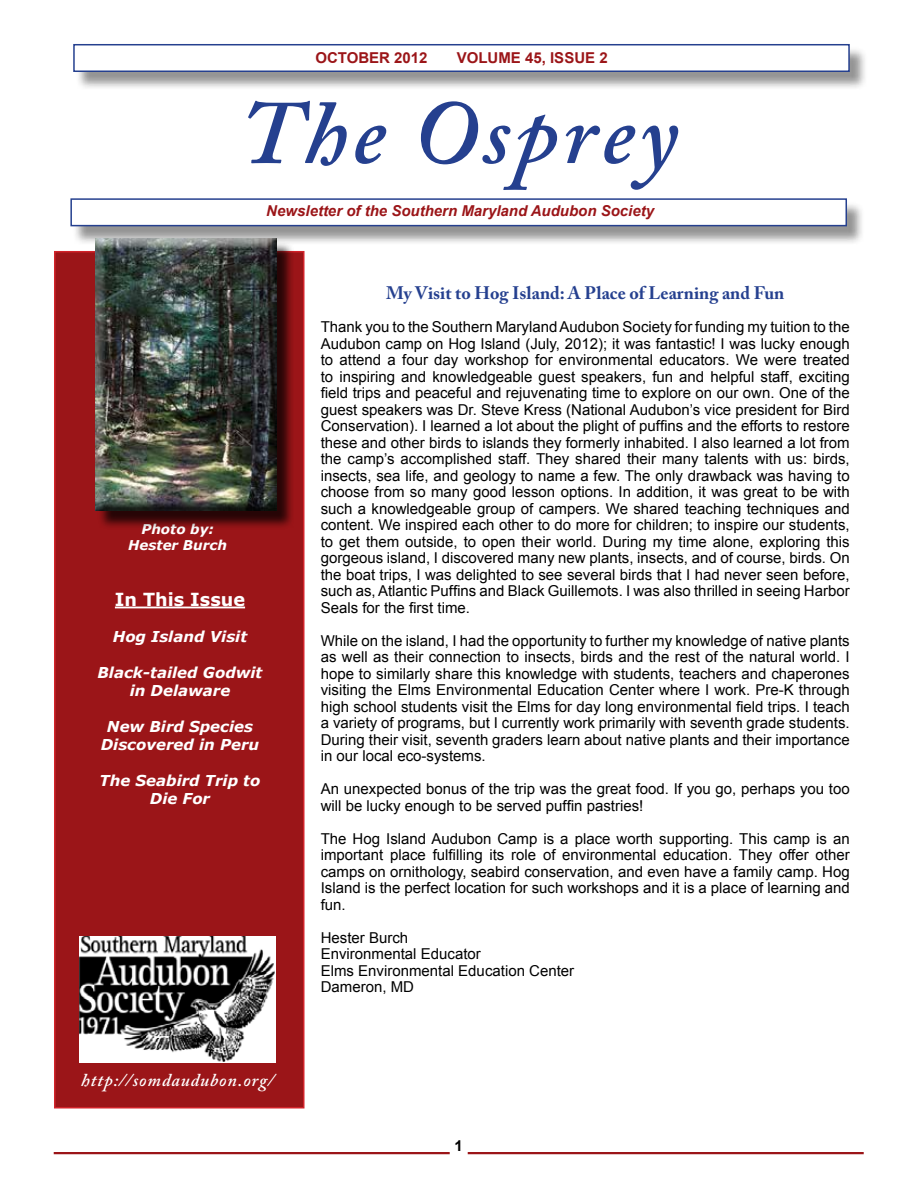
<style>
.page{position:relative;width:918px;height:1188px;background:#fff}
.page>*{position:absolute;margin:0;border:0;box-sizing:border-box;transform-origin:0 0}
.t1{font:italic 600 90px "Adobe Caslon Pro";letter-spacing:.05em;color:#25408f}
.t2{font:700 18px "Adobe Caslon Pro";color:#25408f}
.t3{font:italic 600 18px "Adobe Caslon Pro";letter-spacing:.05em;color:#fff}
.t4{font:700 18px "Verdana";color:#fff}
.t5{font:15px/16.5px "Arial";color:#000;text-align:justify}
.t6{font:italic 700 15px/18px "Verdana";color:#fff;text-align:center}
.t7{font:italic 700 15px "Arial";color:#9b1518}
.t8{font:700 15px "Arial";color:#9b1518}
.t9{font:700 15px "Arial";color:#000}
.t10{font:italic 700 13.5px/16.2px "Verdana";color:#fff;text-align:center}
</style>
<div class="page">
<div style="left:72px;top:201px;width:793px;height:44px;background:#000;opacity:.42"></div>
<div style="left:70px;top:198px;width:777px;height:28px;background:#fff;border:2px solid #25408f"></div>
<div style="left:75px;top:47px;width:793px;height:44px;background:#000;opacity:.42"></div>
<div style="left:73px;top:44px;width:777px;height:28px;background:#fff;border:2px solid #25408f"></div>
<div style="left:54px;top:251px;width:250px;height:857px;background:#9b1518;border:2px solid #d2232a"></div>
<img style="left:79px;top:936px;width:197px;height:126px">
<hr style="left:54px;top:1152px;width:396px;height:2px;background:#9b1518">
<hr style="left:468px;top:1152px;width:396px;height:2px;background:#9b1518">
<hr style="left:115px;top:607px;width:130px;height:1px;background:#fff">
<div style="left:98px;top:241px;width:197px;height:289px;background:#000;opacity:.75"></div>
<div style="left:94px;top:239px;width:183px;height:272px;background:#000;opacity:.75"></div>
<p class="t8" style="left:315px;top:48px;width:114px">OCTOBER 2012</p>
<p class="t8" style="left:457px;top:48px;width:152px">VOLUME 45, ISSUE 2</p>
<h1 class="t1" style="left:240px;top:79px;width:440px">The Osprey</h1>
<p class="t7" style="left:266px;top:201px;width:389px">Newsletter of the Southern Maryland Audubon Society</p>
<p class="t10" style="left:128px;top:521px;width:100px">Photo by:<br>Hester Burch</p>
<p class="t4" style="left:115px;top:587px;width:132px">In This Issue</p>
<p class="t6" style="left:113px;top:627px;width:136px">Hog Island Visit</p>
<p class="t6" style="left:98px;top:663px;width:166px">Black-tailed Godwit in Delaware</p>
<p class="t6" style="left:101px;top:717px;width:160px">New Bird Species<br>Discovered in Peru</p>
<p class="t6" style="left:100px;top:771px;width:162px">The Seabird Trip to<br>Die For</p>
<p class="t3" style="left:81px;top:1070px;width:195px">http://somdaudubon.org/</p>
<p class="t2" style="left:386px;top:282px;width:400px">My Visit to Hog Island: A Place of Learning and Fun</p>
<p class="t5" style="left:321px;top:319px;width:531px">Thank you to the Southern Maryland Audubon Society for funding my tuition to the Audubon camp on Hog Island (July, 2012); it was fantastic! I was lucky enough to attend a four day workshop for environmental educators. We were treated to inspiring and knowledgeable guest speakers, fun and helpful staff, exciting field trips and peaceful and rejuvenating time to explore on our own. One of the guest speakers was Dr. Steve Kress (National Audubon’s vice president for Bird Conservation). I learned a lot about the plight of puffins and the efforts to restore these and other birds to islands they formerly inhabited. I also learned a lot from the camp’s accomplished staff. They shared their many talents with us: birds, insects, sea life, and geology to name a few. The only drawback was having to choose from so many good lesson options. In addition, it was great to be with such a knowledgeable group of campers. We shared teaching techniques and content. We inspired each other to do more for children; to inspire our students, to get them outside, to open their world. During my time alone, exploring this gorgeous island, I discovered many new plants, insects, and of course, birds. On the boat trips, I was delighted to see several birds that I had never seen before, such as, Atlantic Puffins and Black Guillemots. I was also thrilled in seeing Harbor Seals for the first time.</p>
<p class="t5" style="left:321px;top:633px;width:531px">While on the island, I had the opportunity to further my knowledge of native plants as well as their connection to insects, birds and the rest of the natural world. I hope to similarly share this knowledge with students, teachers and chaperones visiting the Elms Environmental Education Center where I work. Pre-K through high school students visit the Elms for day long environmental field trips. I teach a variety of programs, but I currently work primarily with seventh grade students.<br>During their visit, seventh graders learn about native plants and their importance in our local eco-systems.</p>
<p class="t5" style="left:321px;top:781px;width:531px">An unexpected bonus of the trip was the great food. If you go, perhaps you too will be lucky enough to be served puffin pastries!</p>
<p class="t5" style="left:321px;top:831px;width:530px">The Hog Island Audubon Camp is a place worth supporting. This camp is an important place fulfilling its role of environmental education. They offer other camps on ornithology, seabird conservation, and even have a family camp. Hog Island is the perfect location for such workshops and it is a place of learning and fun.</p>
<p class="t5" style="left:321px;top:930px;width:255px;text-align:left">Hester Burch<br>Environmental Educator<br>Elms Environmental Education Center<br>Dameron, MD</p>
<p class="t9" style="left:455px;top:1136px;width:10px">1</p>
</div>
